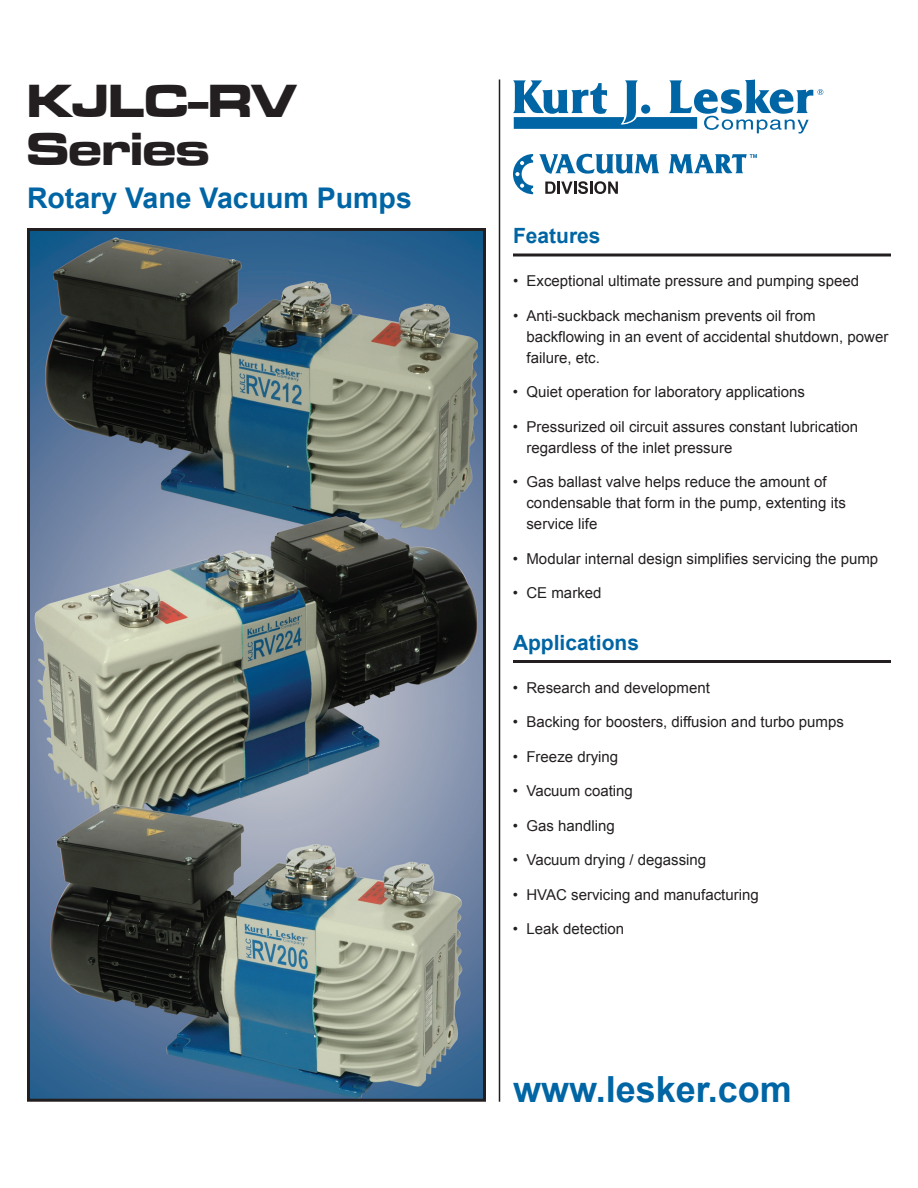
<style>
.page{position:relative;width:918px;height:1188px;background:#fff}
.page>*{position:absolute;margin:0;border:0;box-sizing:border-box;transform-origin:0 0}
.t1{font:48px/48px "Microgramma D Bold Exte";color:#231f20}
.t2{font:700 36px "Arial";color:#0065a4}
.t3{font:700 28.5px "Arial";color:#0065a4}
.t4{font:700 21px "Arial";color:#0065a4}
.t5{font:15px/21px "Arial";color:#231f20}
</style>
<div class="page">
<hr style="left:499px;top:80px;width:1px;height:1022px;background:#231f20">
<hr style="left:513px;top:254px;width:378px;height:2px;background:#231f20">
<hr style="left:513px;top:660px;width:378px;height:3px;background:#231f20">
<svg style="left:513px;top:80px;width:310px;height:53px"></svg>
<img style="left:31px;top:232px;width:451px;height:866px">
<div style="left:27px;top:228px;width:459px;height:874px;border:3px solid #231f20"></div>
<svg style="left:539px;top:154px;width:120px;height:20px"></svg>
<svg style="left:668px;top:154px;width:89px;height:20px"></svg>
<svg style="left:545px;top:181px;width:73px;height:13px"></svg>
<svg style="left:513px;top:154px;width:20px;height:40px"></svg>
<h1 class="t1" style="left:27px;top:76px;width:271px">KJLC-RV<br>Series</h1>
<h3 class="t3" style="left:27px;top:179px;width:386px">Rotary Vane Vacuum Pumps</h3>
<h3 class="t4" style="left:513px;top:222px;width:89px">Features</h3>
<p class="t5" style="left:513px;top:271px;width:348px">• Exceptional ultimate pressure and pumping speed</p>
<p class="t5" style="left:526px;top:305px;width:363px;text-indent:-13px">• Anti-suckback mechanism prevents oil from backflowing in an event of accidental shutdown, power failure, etc.</p>
<p class="t5" style="left:513px;top:382px;width:293px">• Quiet operation for laboratory applications</p>
<p class="t5" style="left:526px;top:416px;width:333px;text-indent:-14px">• Pressurized oil circuit assures constant lubrication regardless of the inlet pressure</p>
<p class="t5" style="left:526px;top:472px;width:321px;text-indent:-14px">• Gas ballast valve helps reduce the amount of condensable that form in the pump, extenting its service life</p>
<p class="t5" style="left:513px;top:548px;width:367px">• Modular internal design simplifies servicing the pump</p>
<p class="t5" style="left:513px;top:583px;width:90px">• CE marked</p>
<h3 class="t4" style="left:513px;top:628px;width:128px">Applications</h3>
<p class="t5" style="left:513px;top:677px;width:198px">• Research and development</p>
<p class="t5" style="left:513px;top:712px;width:332px">• Backing for boosters, diffusion and turbo pumps</p>
<p class="t5" style="left:513px;top:746px;width:107px">• Freeze drying</p>
<p class="t5" style="left:513px;top:781px;width:121px">• Vacuum coating</p>
<p class="t5" style="left:513px;top:815px;width:103px">• Gas handling</p>
<p class="t5" style="left:513px;top:850px;width:195px">• Vacuum drying / degassing</p>
<p class="t5" style="left:513px;top:884px;width:247px">• HVAC servicing and manufacturing</p>
<p class="t5" style="left:513px;top:919px;width:113px">• Leak detection</p>
<h2 class="t2" style="left:513px;top:1065px;width:280px">www.lesker.com</h2>
</div>
